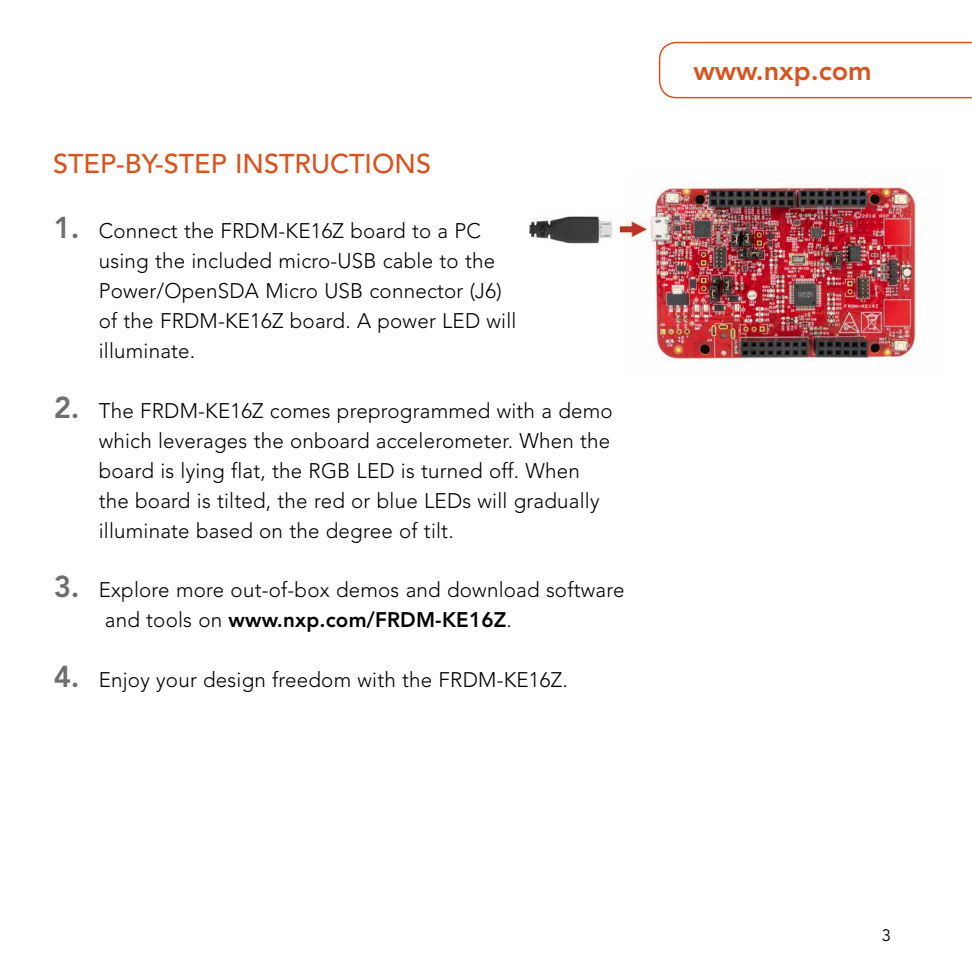
<style>
.page{position:relative;width:972px;height:972px;background:#fff}
.page>*{position:absolute;margin:0;border:0;box-sizing:border-box;transform-origin:0 0}
._03-Page-Titles-CAPS{font:500 27px "Avenir LT Std";color:#d9531e}
._03-Page-Titles-CAPS-2{font:800 27px "Avenir LT Std";color:#d9531e}
._16-Getting_Started{font:300 21px/30px "Avenir LT Std";letter-spacing:.01em;color:#000}
._14-NXP_Boilerplate{font:16.5px "Avenir LT Std";color:#000}
.s1{font-weight:800;font-size:30px;color:#6d6e71}
.s2{font-weight:800}
</style>
<div class="page">
<svg style="left:658px;top:41px;width:314px;height:58px"></svg>
<img style="left:649px;top:186px;width:267px;height:176px">
<img style="left:530px;top:216px;width:119px;height:28px">
<p class="_03-Page-Titles-CAPS" style="left:53px;top:148px;width:379px">STEP-BY-STEP INSTRUCTIONS</p>
<p class="_16-Getting_Started" style="left:99px;top:216px;width:419px;text-indent:-45px"><span class="s1">1.</span> Connect the FRDM-KE16Z board to a PC using the included micro-USB cable to the Power/OpenSDA Micro USB connector (J6) of the FRDM-KE16Z board. A power LED will illuminate.</p>
<p class="_16-Getting_Started" style="left:99px;top:395px;width:515px;text-indent:-45px"><span class="s1">2.</span> The FRDM-KE16Z comes preprogrammed with a demo which leverages the onboard accelerometer. When the board is lying flat, the RGB LED is turned off. When the board is tilted, the red or blue LEDs will gradually illuminate based on the degree of tilt.</p>
<p class="_16-Getting_Started" style="left:105px;top:575px;width:521px;text-indent:-51px"><span class="s1">3.</span> Explore more out-of-box demos and download software and tools on <span class="s2">www.nxp.com/FRDM-KE16Z</span>.</p>
<p class="_16-Getting_Started" style="left:54px;top:665px;width:515px"><span class="s1">4.</span> Enjoy your design freedom with the FRDM-KE16Z.</p>
<p class="_03-Page-Titles-CAPS-2" style="left:693px;top:54px;width:180px">www.nxp.com</p>
<p class="_14-NXP_Boilerplate" style="left:882px;top:926px;width:11px">3</p>
</div>
